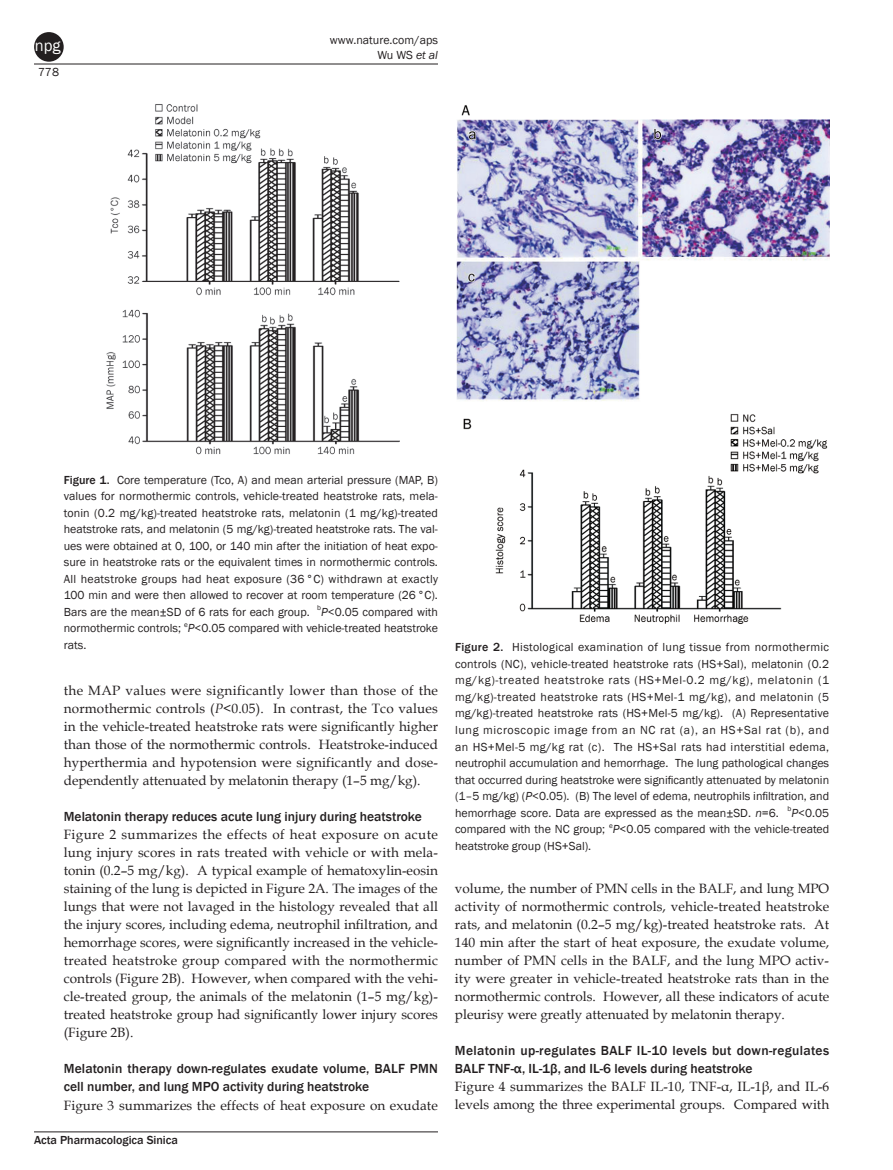
<style>
.page{position:relative;width:893px;height:1170px;background:#fff}
.page>*{position:absolute;margin:0;border:0;box-sizing:border-box;transform-origin:0 0}
.t1{font:16.5px "Franklin Gothic";color:#fff}
.t2{font:13.5px/18px "Book Antiqua 2";color:#231f20;text-align:justify}
.t3{font:500 13.5px/18px "Franklin Gothic";letter-spacing:.01em;color:#231f20}
.t4{font:13.5px "Franklin Gothic Medium 2";color:#231f20}
.t5{font:12px/16.5px "Franklin Gothic";color:#231f20;text-align:justify}
.t6{font:12px/16.5px "Franklin Gothic Book 2";color:#231f20;text-align:justify}
.t7{font:12px "Franklin Gothic Book 2";letter-spacing:.025em;color:#231f20}
.t8{font:12px "Franklin Gothic Medium 2";color:#231f20}
.s1{font-style:italic}
.s2{font-family:"Franklin Gothic";font-weight:500}
.s3{font-family:"Franklin Gothic";font-style:italic}
.s4{font-family:"Franklin Gothic"}
.s5{font-family:"Book Antiqua";font-style:italic}
</style>
<div class="page">
<hr style="left:34px;top:64px;width:404px;height:1px;background:#231f20">
<hr style="left:34px;top:1131px;width:404px;height:1px;background:#231f20">
<div style="left:34px;top:32px;width:30px;height:30px;background:#231f20;border-radius:50%"></div>
<img style="left:106px;top:104px;width:293px;height:351px">
<img style="left:456px;top:105px;width:373px;height:519px">
<p class="t1" style="left:35px;top:35px;width:27px">npg</p>
<p class="t5" style="left:38px;top:64px;width:22px">778</p>
<p class="t5" style="left:330px;top:32px;width:110px;line-height:15px;text-align:right">www.nature.com/aps<br>Wu WS <span class="s1">et al</span></p>
<p class="t6" style="left:64px;top:471px;width:376px"><span class="s2">Figure 1.</span> Core temperature (Tco, A) and mean arterial pressure (MAP, B)</p>
<p class="t5" style="left:64px;top:488px;width:376px">values for normothermic controls, vehicle-treated heatstroke rats, mela&shy;tonin (0.2 mg/kg)-treated heatstroke rats, melatonin (1 mg/kg)-treated heatstroke rats, and melatonin (5 mg/kg)-treated heatstroke rats. The val-</p>
<p class="t6" style="left:64px;top:537px;width:376px">ues were obtained at 0, 100, or 140 min after the initiation of heat expo&shy;sure in heatstroke rats or the equivalent times in normothermic controls.<br>All heatstroke groups had heat exposure (36°C) withdrawn at exactly 100 min and were then allowed to recover at room temperature (26°C).<br>Bars are the mean±SD of 6 rats for each group. <sup>b</sup><span class="s3">P</span><span class="s4">&lt;0.05 compared with</span></p>
<p class="t5" style="left:64px;top:620px;width:376px">normothermic controls; <sup>e</sup><span class="s1">P</span>&lt;0.05 compared with vehicle-treated heatstroke rats.</p>
<p class="t2" style="left:64px;top:681px;width:376px">the MAP values were significantly lower than those of the normothermic controls (<span class="s5">P</span>&lt;0.05). In contrast, the Tco values in the vehicle-treated heatstroke rats were significantly higher than those of the normothermic controls. Heatstroke-induced hyperthermia and hypotension were significantly and dose&shy;dependently attenuated by melatonin therapy (1–5 mg/kg).</p>
<p class="t4" style="left:64px;top:808px;width:360px">Melatonin therapy reduces acute lung injury during heatstroke</p>
<p class="t2" style="left:64px;top:825px;width:376px">Figure 2 summarizes the effects of heat exposure on acute lung injury scores in rats treated with vehicle or with mela&shy;tonin (0.2–5 mg/kg). A typical example of hematoxylin-eosin staining of the lung is depicted in Figure 2A. The images of the lungs that were not lavaged in the histology revealed that all the injury scores, including edema, neutrophil infiltration, and hemorrhage scores, were significantly increased in the vehicle&shy;treated heatstroke group compared with the normothermic controls (Figure 2B). However, when compared with the vehi&shy;cle-treated group, the animals of the melatonin (1–5 mg/kg)- treated heatstroke group had significantly lower injury scores (Figure 2B).</p>
<p class="t3" style="left:64px;top:1059px;width:376px">Melatonin therapy down-regulates exudate volume, BALF PMN</p>
<p class="t4" style="left:64px;top:1078px;width:307px">cell number, and lung MPO activity during heatstroke</p>
<p class="t2" style="left:64px;top:1095px;width:376px">Figure 3 summarizes the effects of heat exposure on exudate</p>
<p class="t8" style="left:34px;top:1132px;width:145px">Acta Pharmacologica Sinica</p>
<p class="t7" style="left:455px;top:640px;width:376px"><span class="s2">Figure 2.</span> Histological examination of lung tissue from normothermic</p>
<p class="t5" style="left:455px;top:656px;width:376px">controls (NC), vehicle-treated heatstroke rats (HS+Sal), melatonin (0.2 mg/kg)-treated heatstroke rats (HS+Mel-0.2 mg/kg), melatonin (1 mg/kg)-treated heatstroke rats (HS+Mel-1 mg/kg), and melatonin (5</p>
<p class="t6" style="left:455px;top:705px;width:376px">mg/kg)-treated heatstroke rats (HS+Mel-5 mg/kg). (A) Representative</p>
<p class="t5" style="left:455px;top:722px;width:376px">lung microscopic image from an NC rat (a), an HS+Sal rat (b), and an HS+Mel-5 mg/kg rat (c). The HS+Sal rats had interstitial edema, neutrophil accumulation and hemorrhage. The lung pathological changes</p>
<p class="t6" style="left:455px;top:771px;width:376px">that occurred during heatstroke were significantly attenuated by melatonin <span class="s4">(1–5 mg/kg) (</span><span class="s3">P</span>&lt;0.05). (B) The level of edema, neutrophils infiltration, and hemorrhage score. Data are expressed as the mean±SD. <span class="s3">n</span><span class="s4">=6.</span> <sup>b</sup><span class="s3">P</span><span class="s4">&lt;0.05</span></p>
<p class="t5" style="left:455px;top:821px;width:376px">compared with the NC group; <sup>e</sup><span class="s1">P</span>&lt;0.05 compared with the vehicle-treated heatstroke group (HS+Sal).</p>
<p class="t2" style="left:455px;top:879px;width:376px">volume, the number of PMN cells in the BALF, and lung MPO activity of normothermic controls, vehicle-treated heatstroke rats, and melatonin (0.2–5 mg/kg)-treated heatstroke rats. At 140 min after the start of heat exposure, the exudate volume, number of PMN cells in the BALF, and the lung MPO activ&shy;ity were greater in vehicle-treated heatstroke rats than in the normothermic controls. However, all these indicators of acute pleurisy were greatly attenuated by melatonin therapy.</p>
<p class="t3" style="left:455px;top:1041px;width:376px">Melatonin up-regulates BALF IL-10 levels but down-regulates<br>BALF TNF-α, IL-1β, and IL-6 levels during heatstroke</p>
<p class="t2" style="left:455px;top:1077px;width:376px">Figure 4 summarizes the BALF IL-10, TNF-α, IL-1β, and IL-6 levels among the three experimental groups. Compared with</p>
</div>
